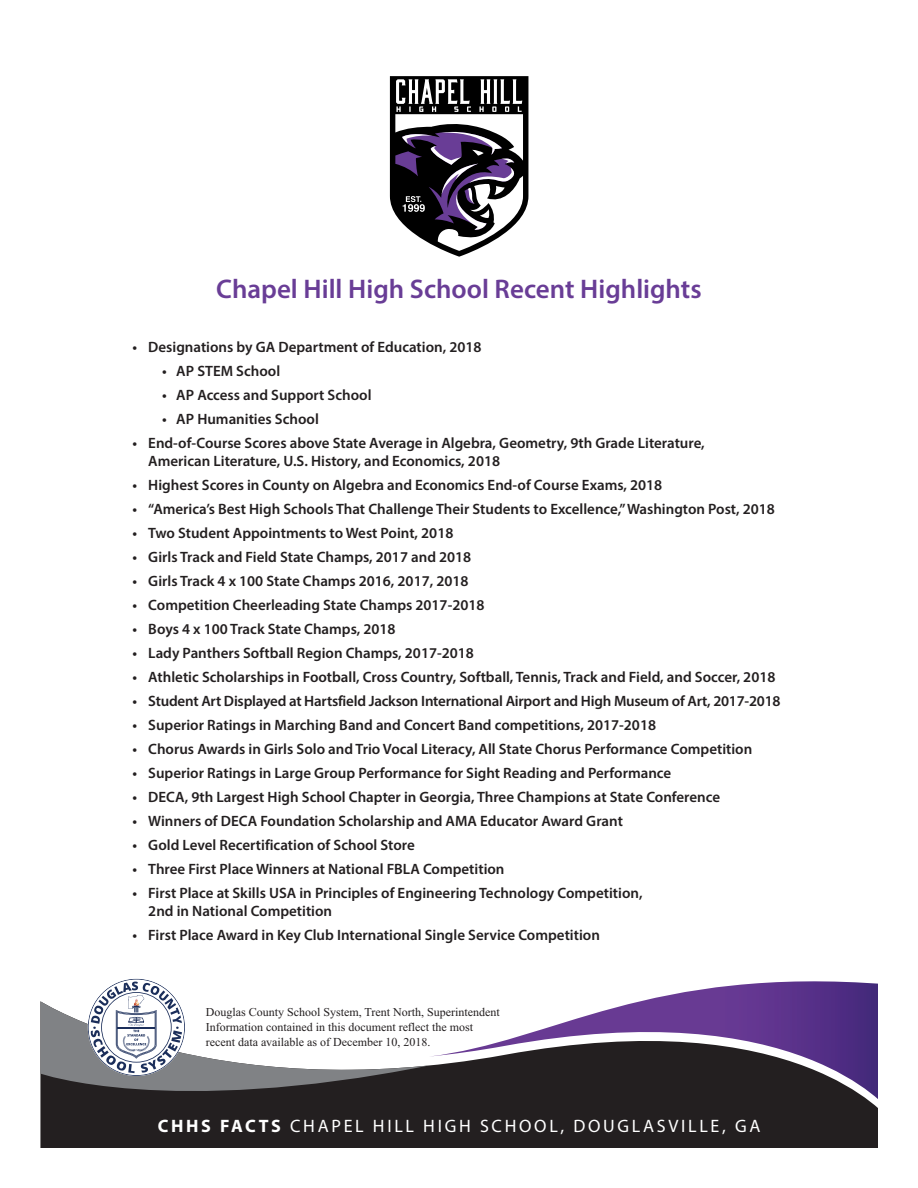
<style>
.page{position:relative;width:918px;height:1188px;background:#fff}
.page>*{position:absolute;margin:0;border:0;box-sizing:border-box;transform-origin:0 0}
.t1{font:600 27px "Myriad Pro";color:#693d96}
.t2{font:18px "Myriad Pro";letter-spacing:.15em;color:#fff}
.t3{font:600 15px/18px "Myriad Pro";color:#231f20}
.t4{font:12px/15px "Times New Roman";color:#231f20}
.s1{font-weight:700}
</style>
<div class="page">
<div style="left:40px;top:1111px;width:838px;height:36px;background:#231f20"></div>
<svg style="left:40px;top:1001px;width:389px;height:117px"></svg>
<svg style="left:429px;top:981px;width:449px;height:130px"></svg>
<svg style="left:88px;top:979px;width:97px;height:97px"></svg>
<svg style="left:389px;top:76px;width:140px;height:181px"></svg>
<h1 class="t1" style="left:216px;top:279px;width:487px">Chapel Hill High School Recent Highlights</h1>
<p class="t3" style="left:132px;top:339px;width:351px">• Designations by GA Department of Education, 2018</p>
<p class="t3" style="left:162px;top:363px;width:119px">• AP STEM School</p>
<p class="t3" style="left:162px;top:387px;width:211px">• AP Access and Support School</p>
<p class="t3" style="left:162px;top:411px;width:158px">• AP Humanities School</p>
<p class="t3" style="left:148px;top:435px;width:558px;text-indent:-16px">• End-of-Course Scores above State Average in Algebra, Geometry, 9th Grade Literature,<br>American Literature, U.S. History, and Economics, 2018</p>
<p class="t3" style="left:132px;top:477px;width:531px">• Highest Scores in County on Algebra and Economics End-of Course Exams, 2018</p>
<p class="t3" style="left:132px;top:501px;width:644px">• “America’s Best High Schools That Challenge Their Students to Excellence,” Washington Post, 2018</p>
<p class="t3" style="left:132px;top:525px;width:323px">• Two Student Appointments to West Point, 2018</p>
<p class="t3" style="left:132px;top:549px;width:340px">• Girls Track and Field State Champs, 2017 and 2018</p>
<p class="t3" style="left:132px;top:573px;width:338px">• Girls Track 4 x 100 State Champs 2016, 2017, 2018</p>
<p class="t3" style="left:132px;top:597px;width:354px">• Competition Cheerleading State Champs 2017-2018</p>
<p class="t3" style="left:132px;top:621px;width:265px">• Boys 4 x 100 Track State Champs, 2018</p>
<p class="t3" style="left:132px;top:645px;width:343px">• Lady Panthers Softball Region Champs, 2017-2018</p>
<p class="t3" style="left:132px;top:669px;width:645px">• Athletic Scholarships in Football, Cross Country, Softball, Tennis, Track and Field, and Soccer, 2018</p>
<p class="t3" style="left:132px;top:693px;width:650px">• Student Art Displayed at Hartsfield Jackson International Airport and High Museum of Art, 2017-2018</p>
<p class="t3" style="left:132px;top:717px;width:525px">• Superior Ratings in Marching Band and Concert Band competitions, 2017-2018</p>
<p class="t3" style="left:132px;top:741px;width:621px">• Chorus Awards in Girls Solo and Trio Vocal Literacy, All State Chorus Performance Competition</p>
<p class="t3" style="left:132px;top:765px;width:540px">• Superior Ratings in Large Group Performance for Sight Reading and Performance</p>
<p class="t3" style="left:132px;top:789px;width:589px">• DECA, 9th Largest High School Chapter in Georgia, Three Champions at State Conference</p>
<p class="t3" style="left:132px;top:813px;width:492px">• Winners of DECA Foundation Scholarship and AMA Educator Award Grant</p>
<p class="t3" style="left:132px;top:837px;width:284px">• Gold Level Recertification of School Store</p>
<p class="t3" style="left:132px;top:861px;width:374px">• Three First Place Winners at National FBLA Competition</p>
<p class="t3" style="left:148px;top:885px;width:496px;text-indent:-16px">• First Place at Skills USA in Principles of Engineering Technology Competition,<br>2nd in National Competition</p>
<p class="t3" style="left:132px;top:927px;width:469px">• First Place Award in Key Club International Single Service Competition</p>
<p class="t4" style="left:206px;top:1004px;width:296px">Douglas County School System, Trent North, Superintendent<br>Information contained in this document reflect the most recent data available as of December 10, 2018.</p>
<p class="t2" style="left:158px;top:1119px;width:604px"><span class="s1">CHHS FACTS</span> CHAPEL HILL HIGH SCHOOL, DOUGLASVILLE, GA</p>
</div>
